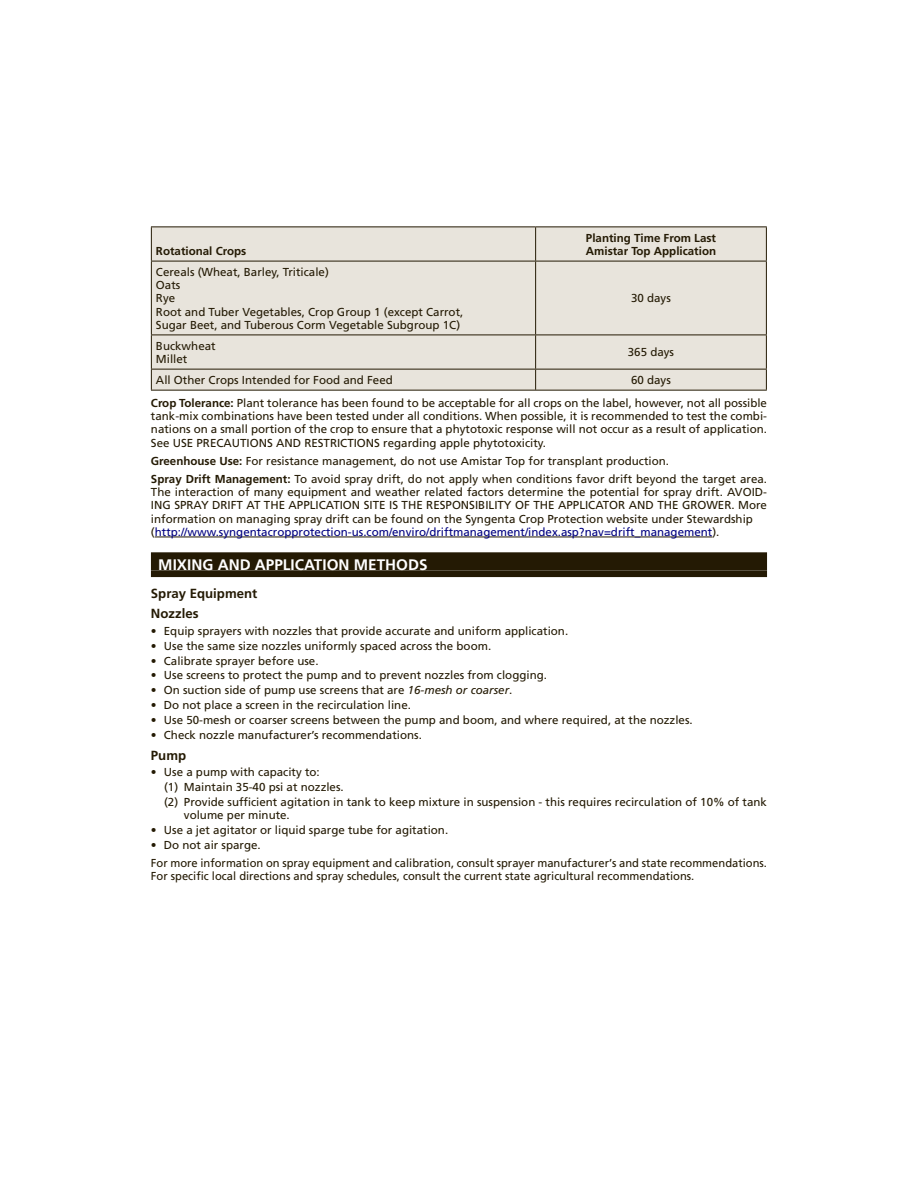
<style>
.page{position:relative;width:918px;height:1188px;background:#fff}
.page>*{position:absolute;margin:0;border:0;box-sizing:border-box;transform-origin:0 0}
.t1{font:700 15.3px "Frutiger LT Std";color:#fff}
.t2{font:700 13.2px/20.7px "Frutiger LT Std";color:#241a04}
.t3{font:11.55px/13.2px "Frutiger LT Std";color:#241a04}
.t4{font:700 11.55px/13.2px "Frutiger LT Std";color:#241a04}
.s1{font-weight:700}
.s2{color:#000080}
.s3{font-style:italic}
</style>
<div class="page">
<hr style="left:155px;top:537px;width:557px;height:1px;background:#241a04">
<div style="left:151px;top:552px;width:616px;height:18px;background:#241a04"></div>
<div style="left:151px;top:570px;width:616px;height:7px;background:#241a04"></div>
<div style="left:152px;top:227px;width:614px;height:163px;background:#e8e4dc"></div>
<hr style="left:151px;top:226px;width:385px;height:1px;background:#241a04">
<hr style="left:151px;top:227px;width:1px;height:34px;background:#241a04">
<hr style="left:536px;top:226px;width:231px;height:1px;background:#241a04">
<hr style="left:535px;top:227px;width:1px;height:34px;background:#241a04">
<hr style="left:766px;top:227px;width:1px;height:34px;background:#241a04">
<hr style="left:151px;top:261px;width:385px;height:1px;background:#241a04">
<hr style="left:151px;top:262px;width:1px;height:72px;background:#241a04">
<hr style="left:536px;top:261px;width:231px;height:1px;background:#241a04">
<hr style="left:535px;top:262px;width:1px;height:72px;background:#241a04">
<hr style="left:766px;top:262px;width:1px;height:72px;background:#241a04">
<hr style="left:151px;top:334px;width:385px;height:1px;background:#241a04">
<hr style="left:151px;top:335px;width:1px;height:34px;background:#241a04">
<hr style="left:536px;top:334px;width:231px;height:1px;background:#241a04">
<hr style="left:535px;top:335px;width:1px;height:34px;background:#241a04">
<hr style="left:766px;top:335px;width:1px;height:34px;background:#241a04">
<hr style="left:151px;top:369px;width:385px;height:1px;background:#241a04">
<svg style="left:151px;top:370px;width:1px;height:20px"></svg>
<hr style="left:536px;top:369px;width:231px;height:1px;background:#241a04">
<svg style="left:535px;top:370px;width:1px;height:20px"></svg>
<svg style="left:766px;top:370px;width:1px;height:20px"></svg>
<hr style="left:151px;top:390px;width:616px;height:1px;background:#241a04">
<p class="t4" style="left:156px;top:245px;width:92px">Rotational Crops</p>
<p class="t3" style="left:156px;top:266px;width:309px">Cereals (Wheat, Barley, Triticale)<br>Oats<br>Rye<br>Root and Tuber Vegetables, Crop Group 1 (except Carrot,<br>Sugar Beet, and Tuberous Corm Vegetable Subgroup 1C)</p>
<p class="t4" style="left:586px;top:232px;width:132px">Planting Time From Last<br>Amistar Top Application</p>
<p class="t3" style="left:631px;top:293px;width:41px">30 days</p>
<p class="t3" style="left:156px;top:340px;width:61px">Buckwheat<br>Millet</p>
<p class="t3" style="left:628px;top:347px;width:48px">365 days</p>
<p class="t3" style="left:156px;top:374px;width:238px">All Other Crops Intended for Food and Feed</p>
<p class="t3" style="left:151px;top:369px;width:618px;line-height:23.1px;text-indent:480px">60 days<br><span class="s1">Crop Tolerance:</span> Plant tolerance has been found to be acceptable for all crops on the label, however, not all possible</p>
<p class="t3" style="left:151px;top:411px;width:618px;text-align:justify">tank-mix combinations have been tested under all conditions. When possible, it is recommended to test the combi&shy;nations on a small portion of the crop to ensure that a phytotoxic response will not occur as a result of application.<br>See USE PRECAUTIONS AND RESTRICTIONS regarding apple phytotoxicity.</p>
<p class="t3" style="left:151px;top:453px;width:618px;line-height:18.1px"><span class="s1">Greenhouse Use:</span> For resistance management, do not use Amistar Top for transplant production.<br><span class="s1">Spray Drift Management:</span> To avoid spray drift, do not apply when conditions favor drift beyond the target area.</p>
<p class="t3" style="left:151px;top:487px;width:618px">The interaction of many equipment and weather related factors determine the potential for spray drift. AVOID-ING SPRAY DRIFT AT THE APPLICATION SITE IS THE RESPONSIBILITY OF THE APPLICATOR AND THE GROWER. More information on managing spray drift can be found on the Syngenta Crop Protection website under Stewardship (<span class="s2">http://www.syngentacropprotection-us.com/enviro/driftmanagement/index.asp?nav=drift_management</span>).</p>
<h1 class="t1" style="left:158px;top:559px;width:271px">MIXING AND APPLICATION METHODS</h1>
<p class="t2" style="left:151px;top:584px;width:108px">Spray Equipment<br>Nozzles</p>
<p class="t3" style="left:151px;top:625px;width:419px">• Equip sprayers with nozzles that provide accurate and uniform application.</p>
<p class="t3" style="left:151px;top:640px;width:342px">• Use the same size nozzles uniformly spaced across the boom.</p>
<p class="t3" style="left:151px;top:655px;width:169px">• Calibrate sprayer before use.</p>
<p class="t3" style="left:151px;top:670px;width:398px">• Use screens to protect the pump and to prevent nozzles from clogging.</p>
<p class="t3" style="left:151px;top:685px;width:363px">• On suction side of pump use screens that are <span class="s3">16-mesh or coarser</span>.</p>
<p class="t3" style="left:151px;top:700px;width:262px">• Do not place a screen in the recirculation line.</p>
<p class="t3" style="left:151px;top:714px;width:543px">• Use 50-mesh or coarser screens between the pump and boom, and where required, at the nozzles.</p>
<p class="t3" style="left:151px;top:729px;width:272px">• Check nozzle manufacturer’s recommendations.</p>
<p class="t2" style="left:151px;top:746px;width:37px">Pump</p>
<p class="t3" style="left:164px;top:766px;width:604px;line-height:14.9px;text-indent:-13px">• Use a pump with capacity to:<br>(1) Maintain 35-40 psi at nozzles.<br>(2) Provide sufficient agitation in tank to keep mixture in suspension - this requires recirculation of 10% of tank</p>
<p class="t3" style="left:184px;top:809px;width:107px">volume per minute.</p>
<p class="t3" style="left:151px;top:824px;width:299px">• Use a jet agitator or liquid sparge tube for agitation.</p>
<p class="t3" style="left:151px;top:837px;width:618px;line-height:18.1px">• Do not air sparge.<br>For more information on spray equipment and calibration, consult sprayer manufacturer’s and state recommendations.</p>
<p class="t3" style="left:151px;top:871px;width:545px">For specific local directions and spray schedules, consult the current state agricultural recommendations.</p>
</div>
